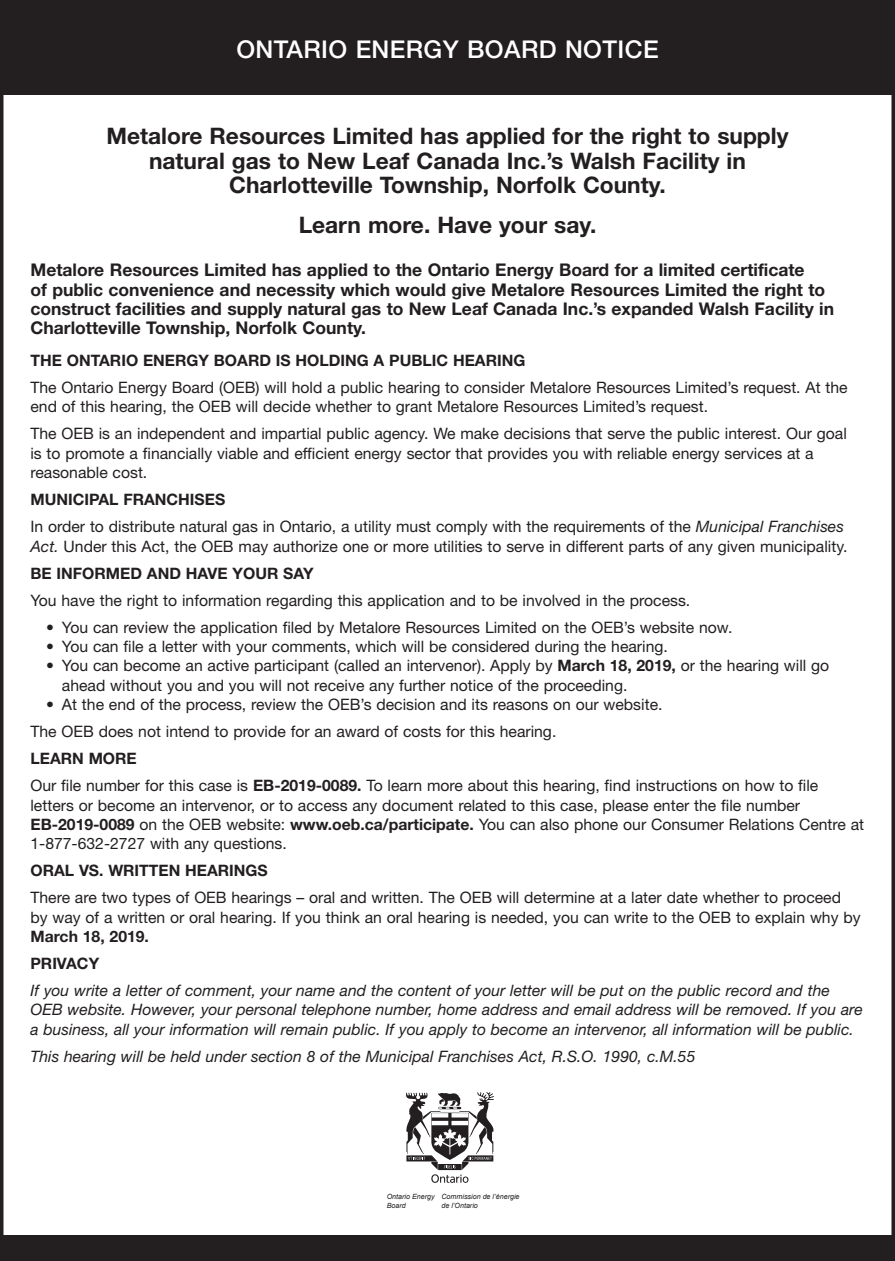
<style>
.page{position:relative;width:895px;height:1261px;background:#fff}
.page>*{position:absolute;margin:0;border:0;box-sizing:border-box;transform-origin:0 0}
.t1{font:500 24.5px "Helvetica Neue LT Std";letter-spacing:.015em;color:#fff}
.t2{font:700 22.75px/24.5px "Helvetica Neue LT Std";color:#231f20;text-align:center}
.t3{font:700 17.5px/19.2px "Helvetica Neue LT Std";color:#231f20}
.t4{font:15.75px/19.2px "Helvetica Neue LT Std";color:#231f20}
.t5{font:italic 15.75px/19.2px "Helvetica Neue LT Std";color:#231f20}
.t6{font:700 15.75px/27.1px "Helvetica Neue LT Std";color:#231f20}
.t7{font:italic 7.17px/8.6px "Arial";color:#231f20}
.s1{font-weight:700}
.s2{font-style:italic}
</style>
<div class="page">
<div style="left:0;top:0;width:895px;height:94px;background:#231f20"></div>
<div style="left:4px;top:1235px;width:891px;height:25px;background:#231f20"></div>
<svg style="left:406px;top:1092px;width:88px;height:91px"></svg>
<h1 class="t1" style="left:236px;top:34px;width:424px">ONTARIO ENERGY BOARD NOTICE</h1>
<h2 class="t2" style="left:106px;top:123px;width:683px">Metalore Resources Limited has applied for the right to supply natural gas to New Leaf Canada Inc.’s Walsh Facility in<br>Charlotteville Township, Norfolk County.</h2>
<h2 class="t2" style="left:299px;top:212px;width:299px">Learn more. Have your say.</h2>
<p class="t3" style="left:30px;top:260px;width:805px">Metalore Resources Limited has applied to the Ontario Energy Board for a limited certificate<br>of public convenience and necessity which would give Metalore Resources Limited the right to construct facilities and supply natural gas to New Leaf Canada Inc.’s expanded Walsh Facility in Charlotteville Township, Norfolk County.</p>
<p class="t6" style="left:30px;top:346px;width:496px">THE ONTARIO ENERGY BOARD IS HOLDING A PUBLIC HEARING</p>
<p class="t4" style="left:30px;top:377px;width:818px">The Ontario Energy Board (OEB) will hold a public hearing to consider Metalore Resources Limited’s request. At the end of this hearing, the OEB will decide whether to grant Metalore Resources Limited’s request.</p>
<p class="t4" style="left:30px;top:424px;width:818px">The OEB is an independent and impartial public agency. We make decisions that serve the public interest. Our goal is to promote a financially viable and efficient energy sector that provides you with reliable energy services at a reasonable cost.</p>
<p class="t4" style="left:30px;top:485px;width:815px;line-height:27.1px"><span class="s1">MUNICIPAL FRANCHISES<br></span>In order to distribute natural gas in Ontario, a utility must comply with the requirements of the <span class="s2">Municipal Franchises</span></p>
<p class="t4" style="left:30px;top:532px;width:818px;line-height:27.1px"><span class="s2">Act.</span> Under this Act, the OEB may authorize one or more utilities to serve in different parts of any given municipality.<br><span class="s1">BE INFORMED AND HAVE YOUR SAY</span></p>
<p class="t4" style="left:30px;top:590px;width:661px">You have the right to information regarding this application and to be involved in the process.</p>
<p class="t4" style="left:46px;top:617px;width:687px">• You can review the application filed by Metalore Resources Limited on the OEB’s website now.</p>
<p class="t4" style="left:46px;top:636px;width:623px">• You can file a letter with your comments, which will be considered during the hearing.</p>
<p class="t4" style="left:62px;top:656px;width:769px;text-indent:-16px">• You can become an active participant (called an intervenor). Apply by <span class="s1">March 18, 2019,</span> or the hearing will go ahead without you and you will not receive any further notice of the proceeding.</p>
<p class="t4" style="left:30px;top:690px;width:633px;line-height:27.1px;text-indent:16px">• At the end of the process, review the OEB’s decision and its reasons on our website.<br>The OEB does not intend to provide for an award of costs for this hearing.</p>
<p class="t4" style="left:30px;top:744px;width:789px;line-height:27.1px"><span class="s1">LEARN MORE<br></span>Our file number for this case is <span class="s1">EB-2019-0089.</span> To learn more about this hearing, find instructions on how to file</p>
<p class="t4" style="left:30px;top:795px;width:835px">letters or become an intervenor, or to access any document related to this case, please enter the file number<br><span class="s1">EB-2019-0089</span> on the OEB website: <span class="s1">www.oeb.ca/participate.</span> You can also phone our Consumer Relations Centre at<br>1-877-632-2727 with any questions.</p>
<p class="t6" style="left:30px;top:856px;width:239px">ORAL VS. WRITTEN HEARINGS</p>
<p class="t4" style="left:30px;top:887px;width:831px">There are two types of OEB hearings – oral and written. The OEB will determine at a later date whether to proceed by way of a written or oral hearing. If you think an oral hearing is needed, you can write to the OEB to explain why by</p>
<p class="t6" style="left:30px;top:922px;width:120px">March 18, 2019.<br>PRIVACY</p>
<p class="t5" style="left:30px;top:980px;width:834px">If you write a letter of comment, your name and the content of your letter will be put on the public record and the<br>OEB website. However, your personal telephone number, home address and email address will be removed. If you are a business, all your information will remain public. If you apply to become an intervenor, all information will be public.</p>
<p class="t5" style="left:30px;top:1046px;width:666px">This hearing will be held under section 8 of the Municipal Franchises Act, R.S.O. 1990, c.M.55</p>
<p class="t7" style="left:387px;top:1191px;width:49px">Ontario Energy<br>Board</p>
<p class="t7" style="left:441px;top:1191px;width:80px">Commission de l’énergie de l’Ontario</p>
</div>
